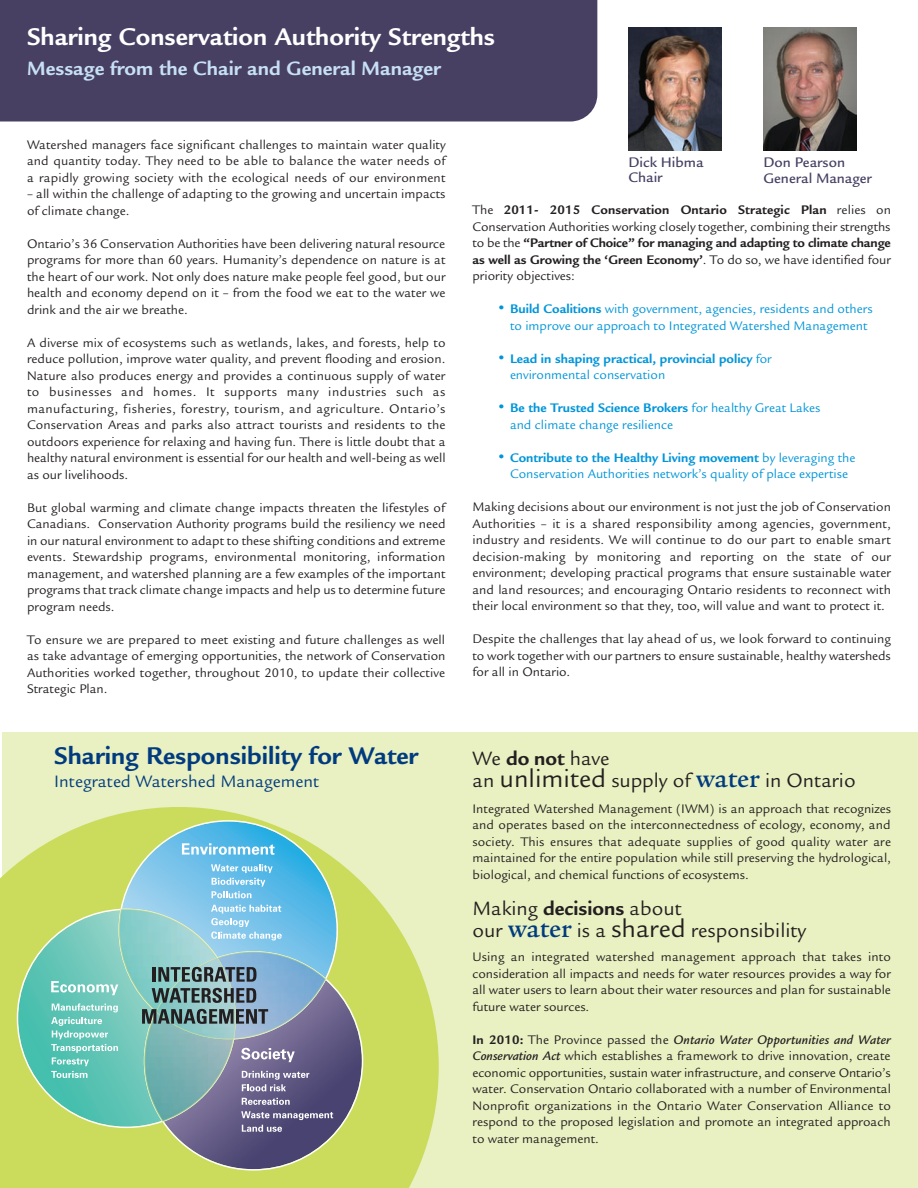
<style>
.page{position:relative;width:918px;height:1188px;background:#fff}
.page>*{position:absolute;margin:0;border:0;box-sizing:border-box;transform-origin:0 0}
.t1{font:700 26.25px "Legacy Sans Std";color:#fff}
.t2{font:700 26.25px "Legacy Sans Std";color:#013b7f}
.t3{font:21px/22.5px "Legacy Sans Std";color:#231f20}
.t4{font:700 21px "Legacy Sans Std";color:#c7e0f3}
.t5{font:18px "Legacy Sans Std";color:#013b7f}
.t6{font:500 15px/15px "Legacy Sans Std";color:#474063}
.t7{font:13.5px/16.5px "Legacy Sans Std";color:#231f20;text-align:justify}
.t8{font:13.5px/16.5px "Legacy Sans Std";color:#0095d9}
.t9{font:700 13.5px/16.5px "Legacy Sans Std";color:#0095d9}
.s1{font-weight:700}
.s2{font-size:36px}
.s3{font-weight:400;font-size:36px}
.s4{font-weight:400}
.s5{font-size:27px}
.s6{font-family:"Legacy Serif Std";font-weight:500;font-size:27px;color:#013b7f}
.s7{font-weight:500;font-style:italic}
</style>
<div class="page">
<div style="left:2px;top:732px;width:916px;height:456px;background:#e9f0c1"></div>
<div style="left:0;top:0;width:597px;height:122px;background:#474063"></div>
<img style="left:764px;top:27px;width:92px;height:123px">
<img style="left:629px;top:27px;width:92px;height:123px">
<svg style="left:0;top:807px;width:439px;height:381px;fill:#cbdc5c"></svg>
<svg style="left:17px;top:820px;width:346px;height:351px;background:#8fb8a2"></svg>
<h1 class="t1" style="left:27px;top:27px;width:470px">Sharing Conservation Authority Strengths</h1>
<h2 class="t4" style="left:27px;top:61px;width:415px">Message from the Chair and General Manager</h2>
<p class="t7" style="left:27px;top:138px;width:420px">Watershed managers face significant challenges to maintain water quality and quantity today. They need to be able to balance the water needs of a rapidly growing society with the ecological needs of our environment</p>
<p class="t7" style="left:27px;top:187px;width:420px">– all within the challenge of adapting to the growing and uncertain impacts of climate change.</p>
<p class="t7" style="left:27px;top:237px;width:420px">Ontario’s 36 Conservation Authorities have been delivering natural resource programs for more than 60 years. Humanity’s dependence on nature is at the heart of our work. Not only does nature make people feel good, but our health and economy depend on it – from the food we eat to the water we drink and the air we breathe.</p>
<p class="t7" style="left:27px;top:336px;width:420px">A diverse mix of ecosystems such as wetlands, lakes, and forests, help to reduce pollution, improve water quality, and prevent flooding and erosion.<br>Nature also produces energy and provides a continuous supply of water to businesses and homes. It supports many industries such as manufacturing, fisheries, forestry, tourism, and agriculture. Ontario’s Conservation Areas and parks also attract tourists and residents to the outdoors experience for relaxing and having fun. There is little doubt that a healthy natural environment is essential for our health and well-being as well as our livelihoods.</p>
<p class="t7" style="left:27px;top:501px;width:420px">But global warming and climate change impacts threaten the lifestyles of Canadians. Conservation Authority programs build the resiliency we need in our natural environment to adapt to these shifting conditions and extreme events. Stewardship programs, environmental monitoring, information management, and watershed planning are a few examples of the important programs that track climate change impacts and help us to determine future program needs.</p>
<p class="t7" style="left:27px;top:633px;width:420px">To ensure we are prepared to meet existing and future challenges as well as take advantage of emerging opportunities, the network of Conservation Authorities worked together, throughout 2010, to update their collective Strategic Plan.</p>
<h1 class="t2" style="left:54px;top:746px;width:365px">Sharing Responsibility for Water</h1>
<h3 class="t5" style="left:54px;top:774px;width:266px">Integrated Watershed Management</h3>
<p class="t6" style="left:629px;top:156px;width:76px">Dick Hibma<br>Chair</p>
<p class="t6" style="left:764px;top:155px;width:110px;line-height:16.5px">Don Pearson<br>General Manager</p>
<p class="t7" style="left:472px;top:203px;width:420px">The <span class="s1">2011- 2015 Conservation Ontario Strategic Plan</span> relies on Conservation Authorities working closely together, combining their strengths to be the <span class="s1">“Partner of Choice” for managing and adapting to climate change as well as Growing the ‘Green Economy’</span>. To do so, we have identified four priority objectives:</p>
<p class="t8" style="left:510px;top:302px;width:364px;text-indent:-14px"><span class="s2">•</span> <span class="s1">Build Coalitions</span> with government, agencies, residents and others to improve our approach to Integrated Watershed Management</p>
<p class="t9" style="left:510px;top:352px;width:263px;text-indent:-14px"><span class="s3">•</span> Lead in shaping practical, provincial policy <span class="s4">for environmental conservation</span></p>
<p class="t8" style="left:510px;top:401px;width:312px;text-indent:-14px"><span class="s2">•</span> <span class="s1">Be the Trusted Science Brokers</span> for healthy Great Lakes and climate change resilience</p>
<p class="t8" style="left:496px;top:451px;width:361px;text-align:center"><span class="s2">•</span> <span class="s1">Contribute to the Healthy Living movement</span> by leveraging the<br>Conservation Authorities network’s quality of place expertise</p>
<p class="t7" style="left:472px;top:500px;width:420px">Making decisions about our environment is not just the job of Conservation Authorities – it is a shared responsibility among agencies, government, industry and residents. We will continue to do our part to enable smart decision-making by monitoring and reporting on the state of our environment; developing practical programs that ensure sustainable water and land resources; and encouraging Ontario residents to reconnect with their local environment so that they, too, will value and want to protect it.</p>
<p class="t7" style="left:472px;top:632px;width:420px">Despite the challenges that lay ahead of us, we look forward to continuing to work together with our partners to ensure sustainable, healthy watersheds for all in Ontario.</p>
<h2 class="t3" style="left:472px;top:749px;width:385px">We <span class="s1">do not</span> have<br>an <span class="s5">unlimited</span> supply of <span class="s6">water</span> in Ontario</h2>
<p class="t7" style="left:472px;top:802px;width:420px">Integrated Watershed Management (IWM) is an approach that recognizes and operates based on the interconnectedness of ecology, economy, and society. This ensures that adequate supplies of good quality water are maintained for the entire population while still preserving the hydrological, biological, and chemical functions of ecosystems.</p>
<h2 class="t3" style="left:472px;top:899px;width:335px">Making <span class="s1">decisions</span> about<br>our <span class="s6">water</span> is a <span class="s5">shared</span> responsibility</h2>
<p class="t7" style="left:472px;top:950px;width:420px">Using an integrated watershed management approach that takes into consideration all impacts and needs for water resources provides a way for all water users to learn about their water resources and plan for sustainable future water sources.</p>
<p class="t7" style="left:472px;top:1033px;width:420px"><span class="s1">In 2010:</span> The Province passed the <span class="s7">Ontario Water Opportunities and Water Conservation Act</span> which establishes a framework to drive innovation, create economic opportunities, sustain water infrastructure, and conserve Ontario’s water. Conservation Ontario collaborated with a number of Environmental Nonprofit organizations in the Ontario Water Conservation Alliance to respond to the proposed legislation and promote an integrated approach to water management.</p>
</div>
